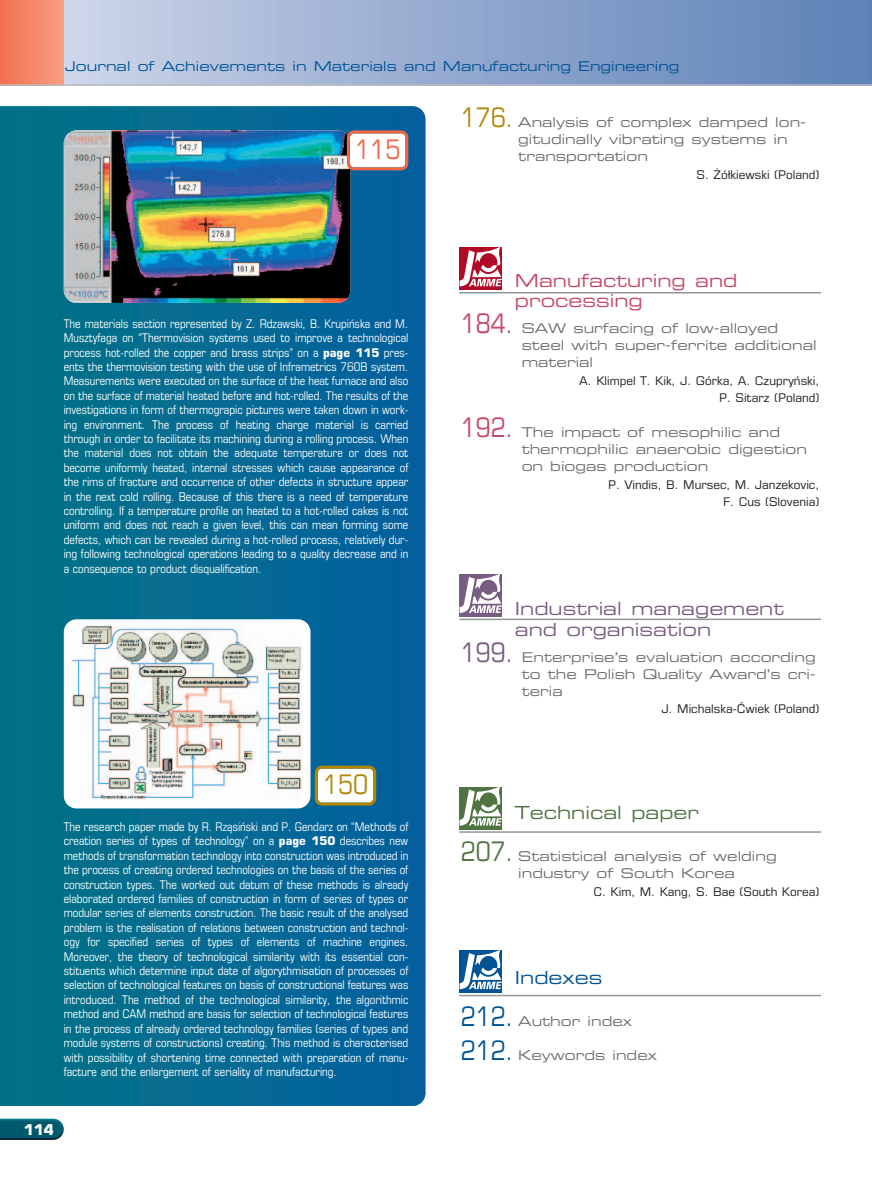
<style>
.page{position:relative;width:872px;height:1191px;background:#fff}
.page>*{position:absolute;margin:0;border:0;box-sizing:border-box;transform-origin:0 0}
.t1{font:condensed 27px "Eurostile LT Pro";color:#b28705}
.t2{font:condensed 27px "Eurostile LT Pro";color:#f26648}
.t3{font:18px/20.7px "Eurostile LT Pro Ex 2";color:#785c82}
.t4{font:18px/20px "Eurostile LT Pro Ex 2";color:#c64868}
.t5{font:18px "Eurostile LT Pro Ex 2";color:#4f7441}
.t6{font:18px "Eurostile LT Pro Ex 2";color:#005495}
.t7{font:700 15px "Eurostile LT Pro";color:#fff}
.t8{font:13.5px/17px "Eurostile LT Pro Ex 2";color:#6c6d70}
.t9{font:13.5px "Eurostile LT Pro Ex 2";color:#005495}
.t10{font:condensed 12px/14.4px "Eurostile LT Pro";color:#fff;text-align:justify}
.t11{font:12px/17.7px "Eurostile LT Pro";color:#231f20;text-align:right}
.s1{font-family:"Eurostile LT Pro";font-stretch:condensed;font-size:27px;color:#b28705}
.s2{font-weight:700;font-stretch:normal}
.s3{font-family:"Eurostile LT Pro";font-stretch:condensed;font-size:27px;color:#c64868}
.s4{font-family:"Eurostile LT Pro";font-stretch:condensed;font-size:27px;color:#785c82}
.s5{font-family:"Eurostile LT Pro";font-stretch:condensed;font-size:27px;color:#4f7441}
.s6{font-family:"Eurostile LT Pro";font-stretch:condensed;font-size:27px;color:#005495}
</style>
<div class="page">
<div style="left:0;top:0;width:872px;height:85px;background:linear-gradient(to right,#d5daec,#5b80b6)"></div>
<div style="left:0;top:0;width:64px;height:85px;background:linear-gradient(to right,#f37051,#f79e80)"></div>
<img style="left:0;top:1118px;width:64px;height:22px">
<svg style="left:0;top:1120px;width:62px;height:18px"></svg>
<svg style="left:0;top:106px;width:425px;height:1000px;background:#026992"></svg>
<hr style="left:0;top:84px;width:872px;height:2px;background:#bcbdc0">
<div style="left:459px;top:950px;width:43px;height:43px;background:linear-gradient(to right,#005495,#005495)"></div>
<svg style="left:459px;top:950px;width:43px;height:39px"></svg>
<hr style="left:459px;top:994px;width:362px;height:2px;background:#939598">
<div style="left:64px;top:619px;width:246px;height:189px;background:#fff;border-radius:13px"></div>
<img style="left:72px;top:626px;width:231px;height:174px">
<svg style="left:315px;top:765px;width:61px;height:40px"></svg>
<div style="left:459px;top:574px;width:43px;height:43px;background:#785c82"></div>
<svg style="left:459px;top:574px;width:43px;height:39px"></svg>
<hr style="left:459px;top:618px;width:362px;height:2px;background:#939598">
<svg style="left:459px;top:825px;width:43px;height:4px"></svg>
<svg style="left:459px;top:787px;width:43px;height:38px"></svg>
<hr style="left:459px;top:831px;width:362px;height:1px;background:#939598">
<img style="left:64px;top:130px;width:286px;height:173px;border-radius:13px">
<svg style="left:347px;top:130px;width:61px;height:40px"></svg>
<svg style="left:459px;top:286px;width:43px;height:4px"></svg>
<svg style="left:459px;top:248px;width:43px;height:38px"></svg>
<hr style="left:459px;top:292px;width:362px;height:1px;background:#939598">
<p class="t9" style="left:65px;top:61px;width:616px">Journal of Achievements in Materials and Manufacturing Engineering</p>
<h1 class="t2" style="left:355px;top:140px;width:47px">115</h1>
<p class="t8" style="left:518px;top:115px;width:289px;text-indent:-57px"><span class="s1">176.</span> Analysis of complex damped lon&shy;gitudinally vibrating systems in transportation</p>
<p class="t11" style="left:696px;top:167px;width:124px">S. Żółkiewski (Poland)</p>
<p class="t10" style="left:64px;top:317px;width:346px">The materials section represented by Z. Rdzawski, B. Krupińska and M.<br>Musztyfaga on “Thermovision systems used to improve a technological process hot-rolled the copper and brass strips” on a <span class="s2">page 115</span> pres&shy;ents the thermovision testing with the use of Inframetrics 760B system.<br>Measurements were executed on the surface of the heat furnace and also on the surface of material heated before and hot-rolled. The results of the investigations in form of thermograpic pictures were taken down in work&shy;ing environment. The process of heating charge material is carried through in order to facilitate its machining during a rolling process. When the material does not obtain the adequate temperature or does not become uniformly heated, internal stresses which cause appearance of the rims of fracture and occurrence of other defects in structure appear in the next cold rolling. Because of this there is a need of temperature controlling. If a temperature profile on heated to a hot-rolled cakes is not uniform and does not reach a given level, this can mean forming some defects, which can be revealed during a hot-rolled process, relatively dur&shy;ing following technological operations leading to a quality decrease and in a consequence to product disqualification.</p>
<h1 class="t1" style="left:323px;top:775px;width:47px">150</h1>
<p class="t10" style="left:64px;top:820px;width:346px">The research paper made by R. Rząsiński and P. Gendarz on “Methods of creation series of types of technology” on a <span class="s2">page 150</span> describes new methods of transformation technology into construction was introduced in the process of creating ordered technologies on the basis of the series of construction types. The worked out datum of these methods is already elaborated ordered families of construction in form of series of types or modular series of elements construction. The basic result of the analysed problem is the realisation of relations between construction and technol&shy;ogy for specified series of types of elements of machine engines.<br>Moreover, the theory of technological similarity with its essential con&shy;stituents which determine input date of algorythmisation of processes of selection of technological features on basis of constructional features was introduced. The method of the technological similarity, the algorithmic method and CAM method are basis for selection of technological features in the process of already ordered technology families (series of types and module systems of constructions) creating. This method is characterised with possibility of shortening time connected with preparation of manu&shy;facture and the enlargement of seriality of manufacturing.</p>
<p class="t7" style="left:24px;top:1124px;width:32px">114</p>
<h2 class="t4" style="left:515px;top:273px;width:224px">Manufacturing and processing</h2>
<p class="t8" style="left:521px;top:321px;width:296px;text-indent:-61px"><span class="s3">184.</span> SAW surfacing of low-alloyed steel with super-ferrite additional material</p>
<p class="t11" style="left:579px;top:372px;width:242px">A. Klimpel T. Kik, J. Górka, A. Czupryński,<br>P. Sitarz (Poland)</p>
<p class="t8" style="left:521px;top:425px;width:287px;text-indent:-61px"><span class="s3">192.</span> The impact of mesophilic and thermophilic anaerobic digestion on biogas production</p>
<p class="t11" style="left:608px;top:476px;width:213px">P. Vindis, B. Mursec, M. Janzekovic,<br>F. Cus (Slovenia)</p>
<h2 class="t3" style="left:515px;top:600px;width:271px">Industrial management and organisation</h2>
<p class="t8" style="left:521px;top:649px;width:296px;text-align:justify;text-indent:-61px"><span class="s4">199.</span> Enterprise’s evaluation according to the Polish Quality Award’s cri&shy;teria</p>
<p class="t11" style="left:661px;top:701px;width:160px">J. Michalska-Ćwiek (Poland)</p>
<h2 class="t5" style="left:515px;top:805px;width:186px">Technical paper</h2>
<p class="t8" style="left:518px;top:849px;width:260px;text-indent:-57px"><span class="s5">207.</span> Statistical analysis of welding industry of South Korea</p>
<p class="t11" style="left:593px;top:883px;width:227px">C. Kim, M. Kang, S. Bae (South Korea)</p>
<h2 class="t6" style="left:515px;top:970px;width:89px">Indexes</h2>
<p class="t8" style="left:461px;top:1014px;width:173px"><span class="s6">212.</span> Author index</p>
<p class="t8" style="left:461px;top:1047px;width:197px"><span class="s6">212.</span> Keywords index</p>
</div>
